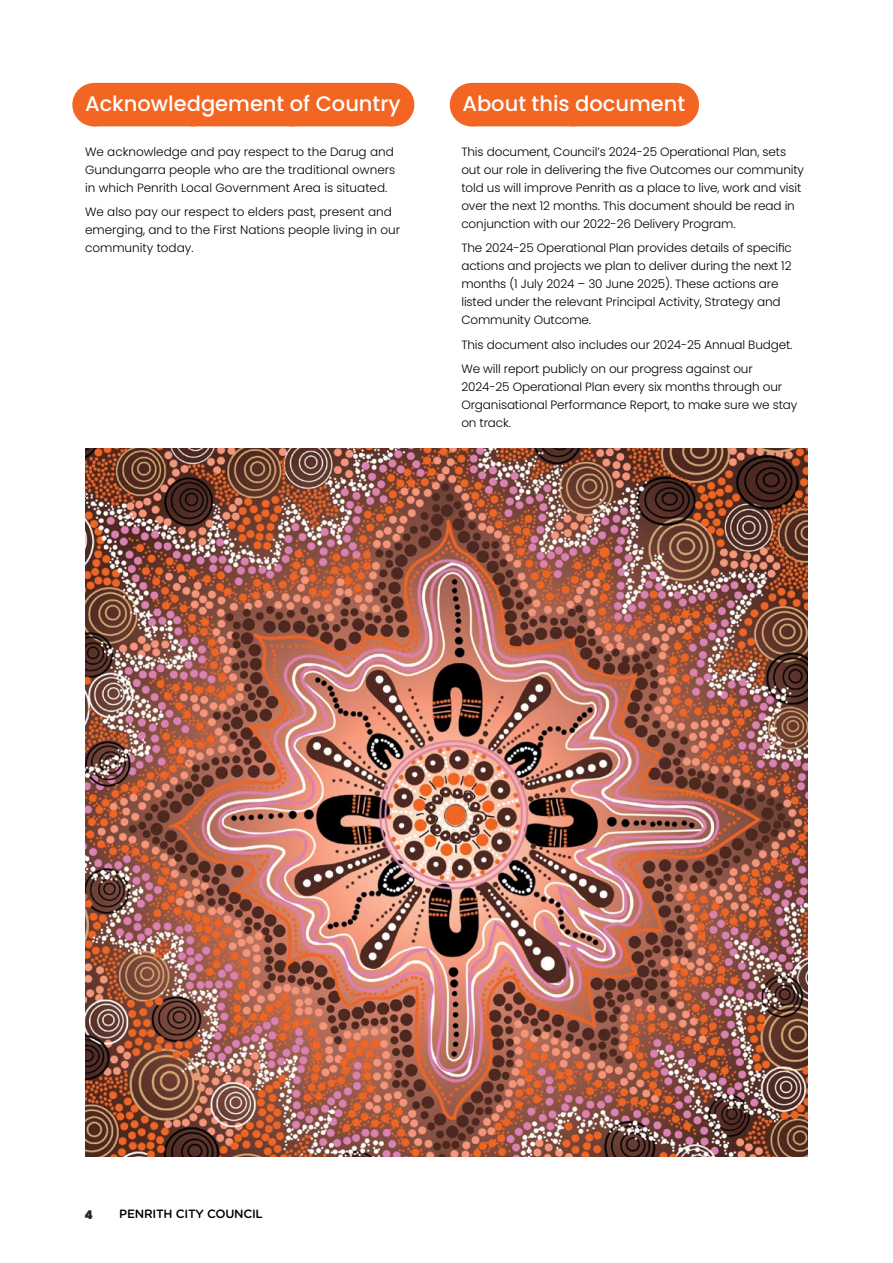
<style>
.page{position:relative;width:893px;height:1263px;background:#fff}
.page>*{position:absolute;margin:0;border:0;box-sizing:border-box;transform-origin:0 0}
.H2_Orange{font:500 21px "Poppins";color:#fff}
.Body_8pt{font:300 12px/18px "Poppins";letter-spacing:-.01em;color:#000}
.t1{font:500 12px "Gotham Rounded";letter-spacing:-.02em;color:#000}
.t2{font:900 12px "Poppins";color:#292829}
</style>
<div class="page">
<hr style="left:392px;top:83px;width:1px;height:43px;background:#f26522">
<div style="left:94px;top:83px;width:298px;height:43px;background:#f26522"></div>
<div style="left:471px;top:83px;width:206px;height:43px;background:#f26522"></div>
<img style="left:85px;top:449px;width:723px;height:708px">
<h2 class="H2_Orange" style="left:85px;top:92px;width:317px">Acknowledgement of Country</h2>
<h2 class="H2_Orange" style="left:462px;top:92px;width:224px">About this document</h2>
<p class="Body_8pt" style="left:85px;top:143px;width:312px">We acknowledge and pay respect to the Darug and<br>Gundungarra people who are the traditional owners in which Penrith Local Government Area is situated.</p>
<p class="Body_8pt" style="left:85px;top:203px;width:317px">We also pay our respect to elders past, present and emerging, and to the First Nations people living in our community today.</p>
<p class="Body_8pt" style="left:461px;top:143px;width:344px">This document, Council’s 2024-25 Operational Plan, sets out our role in delivering the five Outcomes our community told us will improve Penrith as a place to live, work and visit over the next 12 months. This document should be read in conjunction with our 2022-26 Delivery Program.</p>
<p class="Body_8pt" style="left:461px;top:239px;width:332px">The 2024-25 Operational Plan provides details of specific actions and projects we plan to deliver during the next 12 months (1 July 2024 – 30 June 2025). These actions are listed under the relevant Principal Activity, Strategy and Community Outcome.</p>
<p class="Body_8pt" style="left:461px;top:335px;width:333px">This document also includes our 2024-25 Annual Budget.</p>
<p class="Body_8pt" style="left:461px;top:360px;width:337px">We will report publicly on our progress against our 2024-25 Operational Plan every six months through our Organisational Performance Report, to make sure we stay on track.</p>
<p class="t2" style="left:84px;top:1207px;width:10px">4</p>
<p class="t1" style="left:119px;top:1205px;width:145px">PENRITH CITY COUNCIL</p>
</div>
